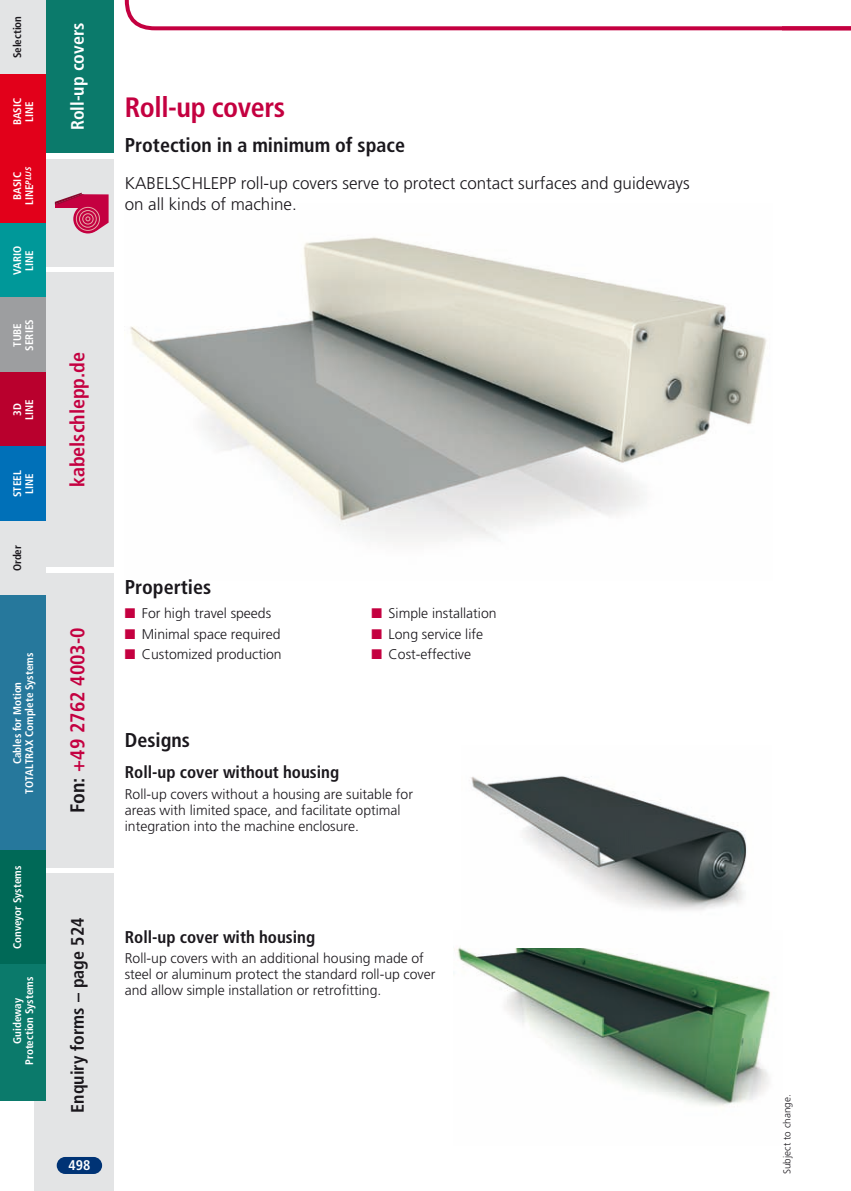
<style>
.page{position:relative;width:851px;height:1191px;background:#fff}
.page>*{position:absolute;margin:0;border:0;box-sizing:border-box;transform-origin:0 0}
.t1{font:700 condensed 28px "Frutiger LT Com";letter-spacing:-.015em;color:#c40040}
.t2{font:700 condensed 20px "Frutiger LT Com";color:#1a171c}
.t3{font:700 condensed 20px "Frutiger LT Com";color:#c40040}
.t4{font:700 condensed 18px "Frutiger LT Com";color:#1a171c}
.t5{font:700 condensed 18px "Frutiger LT Com";color:#fff}
.t6{font:300 17px/21px "Frutiger LT Com";color:#1a171c}
.t7{font:700 condensed 17px "Frutiger LT Com";color:#1a171c}
.t8{font:300 14px/16px "Frutiger LT Com";color:#1a171c}
.t9{font:700 condensed 14px "Frutiger LT Com";color:#fff}
.t10{font:700 condensed 11px/12px "Frutiger LT Com";color:#fff;text-align:center}
.t11{font:700 condensed 11px "Frutiger LT Com";color:#1a171c}
.t12{font:300 10px "Frutiger LT";color:#1a171c}
.s1{color:#1a171c}
.s2{color:#c40040}
</style>
<div class="page">
<img style="left:453px;top:947px;width:318px;height:159px">
<img style="left:130px;top:237px;width:637px;height:305px">
<img style="left:471px;top:776px;width:276px;height:134px">
<div style="left:34px;top:159px;width:79px;height:107px;background:#e3e4e5"></div>
<div style="left:45px;top:272px;width:68px;height:295px;background:#e3e4e5"></div>
<div style="left:45px;top:573px;width:68px;height:294px;background:#e3e4e5"></div>
<div style="left:34px;top:873px;width:79px;height:318px;background:#e3e4e5"></div>
<div style="left:45px;top:0;width:68px;height:153px;background:#0b7a6b"></div>
<div style="left:57px;top:1157px;width:45px;height:17px;background:#003375;border-radius:9px"></div>
<div style="left:73px;top:204px;width:29px;height:29px;background:#c40040;border-radius:50%"></div>
<svg style="left:55px;top:193px;width:54px;height:38px"></svg>
<div style="left:0;top:0;width:45px;height:97px;background:#e3e4e5"></div>
<div style="left:0;top:74px;width:45px;height:97px;background:#e2001a"></div>
<div style="left:0;top:149px;width:45px;height:97px;background:#e2001a"></div>
<div style="left:0;top:223px;width:45px;height:97px;background:#009899"></div>
<div style="left:0;top:298px;width:45px;height:97px;background:#9d9ea0"></div>
<div style="left:0;top:372px;width:45px;height:97px;background:#b9002d"></div>
<div style="left:0;top:446px;width:45px;height:98px;background:#0070b8"></div>
<div style="left:0;top:521px;width:45px;height:97px;background:#e3e4e5"></div>
<div style="left:0;top:595px;width:45px;height:278px;background:#26789c"></div>
<div style="left:0;top:850px;width:45px;height:136px;background:#006957"></div>
<div style="left:0;top:964px;width:45px;height:136px;background:#0b7a6b"></div>
<svg style="left:125px;top:0;width:725px;height:31px"></svg>
<p class="t11" style="left:13px;top:58px;width:44px;rotate:-90deg">Selection</p>
<p class="t10" style="left:12px;top:125px;width:29px;rotate:-90deg">BASIC<br>LINE</p>
<p class="t10" style="left:12px;top:205px;width:40px;rotate:-90deg">BASIC<br>LINE<sup>PLUS</sup></p>
<p class="t10" style="left:12px;top:275px;width:31px;rotate:-90deg">VARIO<br>LINE</p>
<p class="t10" style="left:12px;top:350px;width:33px;rotate:-90deg">TUBE<br>SERIES</p>
<p class="t10" style="left:12px;top:420px;width:22px;rotate:-90deg">3D<br>LINE</p>
<p class="t10" style="left:12px;top:497px;width:28px;text-align:left;rotate:-90deg">STEEL<br>LINE</p>
<p class="t11" style="left:13px;top:571px;width:28px;rotate:-90deg">Order</p>
<p class="t10" style="left:12px;top:793px;width:142px;rotate:-90deg">Cables for Motion<br>TOTALTRAX Complete Systems</p>
<p class="t10" style="left:12px;top:949px;width:85px;rotate:-90deg">Conveyor Systems</p>
<p class="t10" style="left:12px;top:1065px;width:90px;rotate:-90deg">Guideway<br>Protection Systems</p>
<p class="t5" style="left:70px;top:130px;width:109px;rotate:-90deg">Roll-up covers</p>
<h2 class="t3" style="left:69px;top:487px;width:137px;rotate:-90deg">kabelschlepp.de</h2>
<h2 class="t3" style="left:69px;top:813px;width:187px;rotate:-90deg"><span class="s1">Fon:</span> +49 2762 4003-0</h2>
<p class="t4" style="left:70px;top:1112px;width:197px;rotate:-90deg">Enquiry forms – page 524</p>
<p class="t9" style="left:68px;top:1159px;width:23px">498</p>
<h1 class="t1" style="left:125px;top:96px;width:162px">Roll-up covers</h1>
<h2 class="t2" style="left:125px;top:137px;width:281px">Protection in a minimum of space</h2>
<p class="t6" style="left:125px;top:173px;width:566px">KABELSCHLEPP roll-up covers serve to protect contact surfaces and guideways on all kinds of machine.</p>
<h2 class="t2" style="left:125px;top:579px;width:88px">Properties</h2>
<p class="t8" style="left:125px;top:606px;width:148px"><span class="s2">■</span> For high travel speeds</p>
<p class="t8" style="left:125px;top:627px;width:157px"><span class="s2">■</span> Minimal space required</p>
<p class="t8" style="left:125px;top:647px;width:158px"><span class="s2">■</span> Customized production</p>
<h2 class="t2" style="left:125px;top:731px;width:67px">Designs</h2>
<p class="t7" style="left:125px;top:765px;width:216px">Roll-up cover without housing</p>
<p class="t8" style="left:371px;top:606px;width:126px"><span class="s2">■</span> Simple installation</p>
<p class="t8" style="left:371px;top:627px;width:113px"><span class="s2">■</span> Long service life</p>
<p class="t8" style="left:371px;top:647px;width:101px"><span class="s2">■</span> Cost-effective</p>
<p class="t8" style="left:125px;top:787px;width:290px">Roll-up covers without a housing are suitable for areas with limited space, and facilitate optimal integration into the machine enclosure.</p>
<p class="t7" style="left:125px;top:930px;width:192px">Roll-up cover with housing</p>
<p class="t8" style="left:125px;top:951px;width:312px">Roll-up covers with an additional housing made of steel or aluminum protect the standard roll-up cover and allow simple installation or retrofitting.</p>
<p class="t12" style="left:782px;top:1174px;width:81px;rotate:-90deg">Subject to change.</p>
</div>
